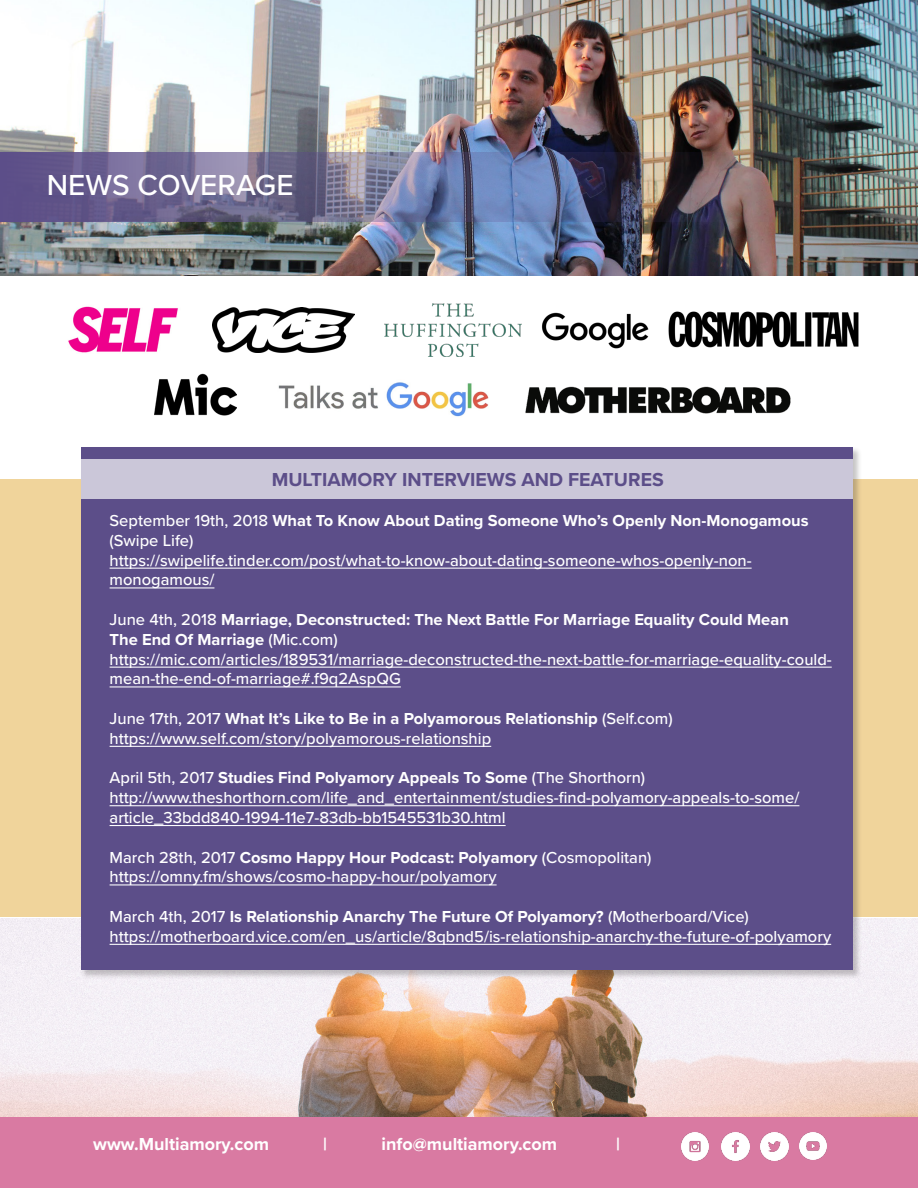
<style>
.page{position:relative;width:918px;height:1188px;background:#fff}
.page>*{position:absolute;margin:0;border:0;box-sizing:border-box;transform-origin:0 0}
.t1{font:500 30px "Proxima Nova";color:#fff}
.t2{font:700 19.5px "Proxima Nova";color:#5c4e89}
.t3{font:700 18px "Proxima Nova";color:#fff}
.t4{font:500 16.5px/19.8px "Proxima Nova";color:#fff}
.t5{font:700 16.5px/19.8px "Proxima Nova";color:#fff}
.s1{font-weight:500}
</style>
<div class="page">
<img style="left:1px;top:918px;width:917px;height:199px">
<div style="left:0;top:479px;width:918px;height:438px;background:#f0d49b"></div>
<div style="left:80px;top:446px;width:782px;height:533px;background:#231f20;opacity:.26"></div>
<div style="left:81px;top:447px;width:772px;height:523px;background:#5c4e89"></div>
<img style="left:0;top:1px;width:917px;height:274px">
<img style="left:0;top:153px;width:916px;height:69px">
<img style="left:668px;top:311px;width:191px;height:37px">
<img style="left:542px;top:312px;width:107px;height:37px">
<img style="left:385px;top:304px;width:136px;height:53px">
<img style="left:212px;top:308px;width:143px;height:45px">
<img style="left:68px;top:306px;width:110px;height:47px">
<img style="left:278px;top:382px;width:211px;height:35px">
<img style="left:525px;top:386px;width:266px;height:28px">
<img style="left:154px;top:373px;width:83px;height:43px">
<hr style="left:110px;top:568px;width:642px;height:1px;background:#fff">
<hr style="left:110px;top:587px;width:104px;height:1px;background:#fff">
<hr style="left:110px;top:667px;width:722px;height:1px;background:#fff">
<hr style="left:110px;top:686px;width:291px;height:1px;background:#fff">
<hr style="left:110px;top:746px;width:381px;height:1px;background:#fff">
<hr style="left:110px;top:805px;width:689px;height:1px;background:#fff">
<hr style="left:110px;top:825px;width:396px;height:1px;background:#fff">
<hr style="left:110px;top:884px;width:387px;height:1px;background:#fff">
<hr style="left:110px;top:944px;width:721px;height:1px;background:#fff">
<div style="left:81px;top:460px;width:772px;height:39px;background:#cbc7d9"></div>
<div style="left:0;top:1117px;width:918px;height:71px;background:#d97aa2"></div>
<img style="left:721px;top:1132px;width:28px;height:28px">
<img style="left:681px;top:1132px;width:28px;height:28px">
<img style="left:760px;top:1132px;width:28px;height:28px">
<img style="left:799px;top:1132px;width:27px;height:28px">
<p class="t1" style="left:47px;top:163px;width:248px">NEWS COVERAGE</p>
<p class="t2" style="left:272px;top:465px;width:394px">MULTIAMORY INTERVIEWS AND FEATURES</p>
<p class="t5" style="left:110px;top:510px;width:701px"><span class="s1">September 19th, 2018</span> What To Know About Dating Someone Who’s Openly Non-Monogamous <span class="s1">(Swipe Life)</span></p>
<p class="t4" style="left:110px;top:550px;width:644px">https://swipelife.tinder.com/post/what-to-know-about-dating-someone-whos-openly-non&shy;monogamous/</p>
<p class="t5" style="left:110px;top:609px;width:681px"><span class="s1">June 4th, 2018</span> Marriage, Deconstructed: The Next Battle For Marriage Equality Could Mean</p>
<p class="t5" style="left:110px;top:629px;width:230px">The End Of Marriage <span class="s1">(Mic.com)</span></p>
<p class="t4" style="left:110px;top:649px;width:724px">https://mic.com/articles/189531/marriage-deconstructed-the-next-battle-for-marriage-equality-could&shy;mean-the-end-of-marriage#.f9q2AspQG</p>
<p class="t5" style="left:110px;top:708px;width:565px"><span class="s1">June 17th, 2017</span> What It’s Like to Be in a Polyamorous Relationship <span class="s1">(Self.com)</span></p>
<p class="t4" style="left:110px;top:728px;width:383px">https://www.self.com/story/polyamorous-relationship</p>
<p class="t5" style="left:110px;top:768px;width:537px"><span class="s1">April 5th, 2017</span> Studies Find Polyamory Appeals To Some <span class="s1">(The Shorthorn)</span></p>
<p class="t4" style="left:110px;top:787px;width:691px">http://www.theshorthorn.com/life_and_entertainment/studies-find-polyamory-appeals-to-some/ article_33bdd840-1994-11e7-83db-bb1545531b30.html</p>
<p class="t5" style="left:110px;top:847px;width:544px"><span class="s1">March 28th, 2017</span> Cosmo Happy Hour Podcast: Polyamory <span class="s1">(Cosmopolitan)</span></p>
<p class="t4" style="left:110px;top:866px;width:389px">https://omny.fm/shows/cosmo-happy-hour/polyamory</p>
<p class="t5" style="left:110px;top:906px;width:641px"><span class="s1">March 4th, 2017</span> Is Relationship Anarchy The Future Of Polyamory? <span class="s1">(Motherboard/Vice)</span></p>
<p class="t4" style="left:110px;top:926px;width:723px">https://motherboard.vice.com/en_us/article/8qbnd5/is-relationship-anarchy-the-future-of-polyamory</p>
<p class="t3" style="left:93px;top:1130px;width:177px">www.Multiamory.com</p>
<p class="t3" style="left:323px;top:1130px;width:5px">|</p>
<p class="t3" style="left:382px;top:1130px;width:177px">info@multiamory.com</p>
<p class="t3" style="left:616px;top:1130px;width:5px">|</p>
</div>
